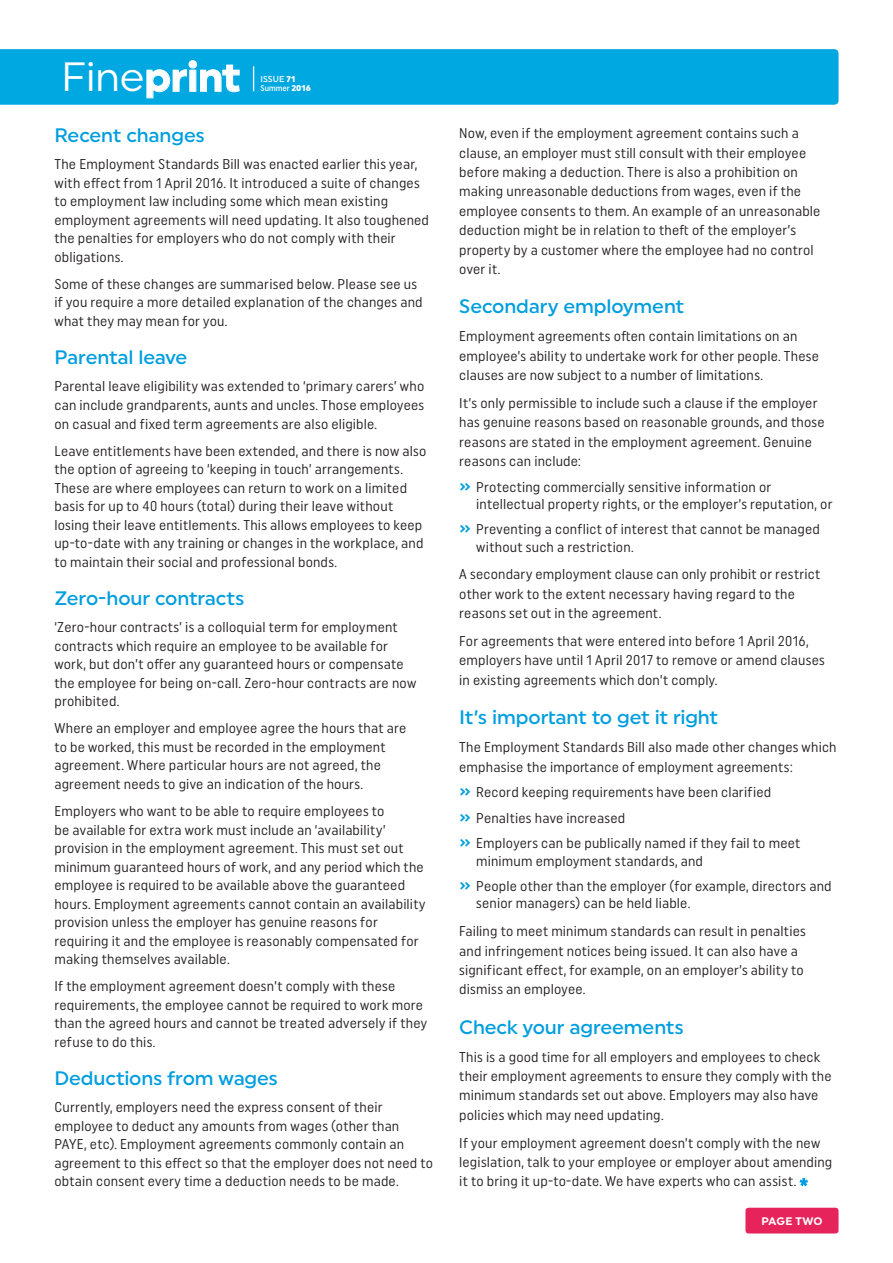
<style>
.page{position:relative;width:893px;height:1263px;background:#fff}
.page>*{position:absolute;margin:0;border:0;box-sizing:border-box;transform-origin:0 0}
.t1{font:700 40.8px "Uniform";letter-spacing:-.01em;color:#fff}
.t2{font:500 19.5px "Uniform";letter-spacing:-.005em;color:#009edf}
.t3{font:14.25px/19.4px "Uniform Condensed";letter-spacing:.015em;color:#231f20}
.t4{font:700 10.95px "Uniform";letter-spacing:.005em;color:#fff}
.t5{font:500 8.4px "Uniform Condensed";color:#fff}
.t6{font:500 8.4px "Uniform";color:#fff}
.s1{font-weight:400}
.s2{font-weight:900}
.s3{font-family:"Uniform";font-weight:900}
.s4{font-family:"Uniform";font-weight:700;font-size:15px;color:#009edf}
</style>
<div class="page">
<div style="left:745px;top:1208px;width:93px;height:25px;background:#e6235a;border-radius:3px"></div>
<svg style="left:799px;top:1178px;width:9px;height:8px"></svg>
<div style="left:0;top:49px;width:838px;height:56px;background:#00a8e2"></div>
<svg style="left:146px;top:60px;width:94px;height:43px;background:#1fb2e5"></svg>
<svg style="left:253px;top:66px;width:1px;height:25px"></svg>
<h1 class="t1" style="left:61px;top:53px;width:181px"><span class="s1">Fine</span>print</h1>
<p class="t6" style="left:261px;top:74px;width:36px">ISSUE <span class="s2">71</span></p>
<p class="t5" style="left:261px;top:83px;width:52px">Summer <span class="s3">2016</span></p>
<h2 class="t2" style="left:54px;top:124px;width:152px">Recent changes</h2>
<p class="t3" style="left:54px;top:155px;width:376px;line-height:18.6px">The Employment Standards Bill was enacted earlier this year, with effect from 1 April 2016. It introduced a suite of changes to employment law including some which mean existing employment agreements will need updating. It also toughened the penalties for employers who do not comply with their obligations.</p>
<p class="t3" style="left:54px;top:274px;width:370px;line-height:18.6px">Some of these changes are summarised below. Please see us if you require a more detailed explanation of the changes and what they may mean for you.</p>
<h2 class="t2" style="left:54px;top:346px;width:134px">Parental leave</h2>
<p class="t3" style="left:54px;top:377px;width:371px;line-height:18.6px;text-align:justify">Parental leave eligibility was extended to ‘primary carers’ who can include grandparents, aunts and uncles. Those employees on casual and fixed term agreements are also eligible.</p>
<p class="t3" style="left:54px;top:441px;width:374px;line-height:18.6px">Leave entitlements have been extended, and there is now also the option of agreeing to ‘keeping in touch’ arrangements.<br>These are where employees can return to work on a limited basis for up to 40 hours (total) during their leave without losing their leave entitlements. This allows employees to keep up-to-date with any training or changes in the workplace, and to maintain their social and professional bonds.</p>
<h2 class="t2" style="left:54px;top:587px;width:191px">Zero-hour contracts</h2>
<p class="t3" style="left:54px;top:618px;width:363px;line-height:18.5px">‘Zero-hour contracts’ is a colloquial term for employment contracts which require an employee to be available for work, but don’t offer any guaranteed hours or compensate the employee for being on-call. Zero-hour contracts are now prohibited.</p>
<p class="t3" style="left:54px;top:719px;width:353px;line-height:18.5px">Where an employer and employee agree the hours that are to be worked, this must be recorded in the employment agreement. Where particular hours are not agreed, the agreement needs to give an indication of the hours.</p>
<p class="t3" style="left:54px;top:801px;width:373px;line-height:18.5px">Employers who want to be able to require employees to<br>be available for extra work must include an ‘availability’ provision in the employment agreement. This must set out minimum guaranteed hours of work, and any period which the employee is required to be available above the guaranteed hours. Employment agreements cannot contain an availability provision unless the employer has genuine reasons for requiring it and the employee is reasonably compensated for making themselves available.</p>
<p class="t3" style="left:54px;top:977px;width:374px;line-height:18.5px">If the employment agreement doesn’t comply with these requirements, the employee cannot be required to work more than the agreed hours and cannot be treated adversely if they refuse to do this.</p>
<h2 class="t2" style="left:54px;top:1067px;width:225px">Deductions from wages</h2>
<p class="t3" style="left:54px;top:1098px;width:380px;line-height:18.5px">Currently, employers need the express consent of their employee to deduct any amounts from wages (other than PAYE, etc). Employment agreements commonly contain an agreement to this effect so that the employer does not need to obtain consent every time a deduction needs to be made.</p>
<p class="t3" style="left:459px;top:123px;width:363px">Now, even if the employment agreement contains such a clause, an employer must still consult with their employee before making a deduction. There is also a prohibition on making unreasonable deductions from wages, even if the employee consents to them. An example of an unreasonable deduction might be in relation to theft of the employer’s property by a customer where the employee had no control over it.</p>
<h2 class="t2" style="left:459px;top:295px;width:226px">Secondary employment</h2>
<p class="t3" style="left:459px;top:326px;width:361px">Employment agreements often contain limitations on an employee’s ability to undertake work for other people. These clauses are now subject to a number of limitations.</p>
<p class="t3" style="left:459px;top:393px;width:367px">It’s only permissible to include such a clause if the employer has genuine reasons based on reasonable grounds, and those reasons are stated in the employment agreement. Genuine reasons can include:</p>
<p class="t3" style="left:476px;top:478px;width:358px;line-height:17.1px;text-indent:-17px"><span class="s4">»</span> Protecting commercially sensitive information or intellectual property rights, or the employer’s reputation, or</p>
<p class="t3" style="left:476px;top:521px;width:345px;line-height:17.1px;text-indent:-17px"><span class="s4">»</span> Preventing a conflict of interest that cannot be managed without such a restriction.</p>
<p class="t3" style="left:459px;top:564px;width:363px">A secondary employment clause can only prohibit or restrict other work to the extent necessary having regard to the reasons set out in the agreement.</p>
<p class="t3" style="left:459px;top:631px;width:367px">For agreements that were entered into before 1 April 2016, employers have until 1 April 2017 to remove or amend clauses in existing agreements which don’t comply.</p>
<h2 class="t2" style="left:459px;top:706px;width:260px">It’s important to get it right</h2>
<p class="t3" style="left:459px;top:737px;width:379px">The Employment Standards Bill also made other changes which emphasise the importance of employment agreements:</p>
<p class="t3" style="left:459px;top:779px;width:343px;line-height:25.7px"><span class="s4">»</span> Record keeping requirements have been clarified<br><span class="s4">»</span> Penalties have increased<br><span class="s4">»</span> Employers can be publically named if they fail to meet</p>
<p class="t3" style="left:459px;top:847px;width:374px;line-height:25.7px;text-indent:17px">minimum employment standards, and<br><span class="s4">»</span> People other than the employer (for example, directors and</p>
<p class="t3" style="left:459px;top:889px;width:348px;line-height:27.9px;text-indent:17px">senior managers) can be held liable.<br>Failing to meet minimum standards can result in penalties</p>
<p class="t3" style="left:459px;top:941px;width:346px">and infringement notices being issued. It can also have a significant effect, for example, on an employer’s ability to dismiss an employee.</p>
<h2 class="t2" style="left:459px;top:1015px;width:226px">Check your agreements</h2>
<p class="t3" style="left:459px;top:1047px;width:374px">This is a good time for all employers and employees to check their employment agreements to ensure they comply with the minimum standards set out above. Employers may also have policies which may need updating.</p>
<p class="t3" style="left:459px;top:1133px;width:375px">If your employment agreement doesn’t comply with the new legislation, talk to your employee or employer about amending it to bring it up-to-date. We have experts who can assist.</p>
<p class="t4" style="left:761px;top:1214px;width:63px">PAGE TWO</p>
</div>
